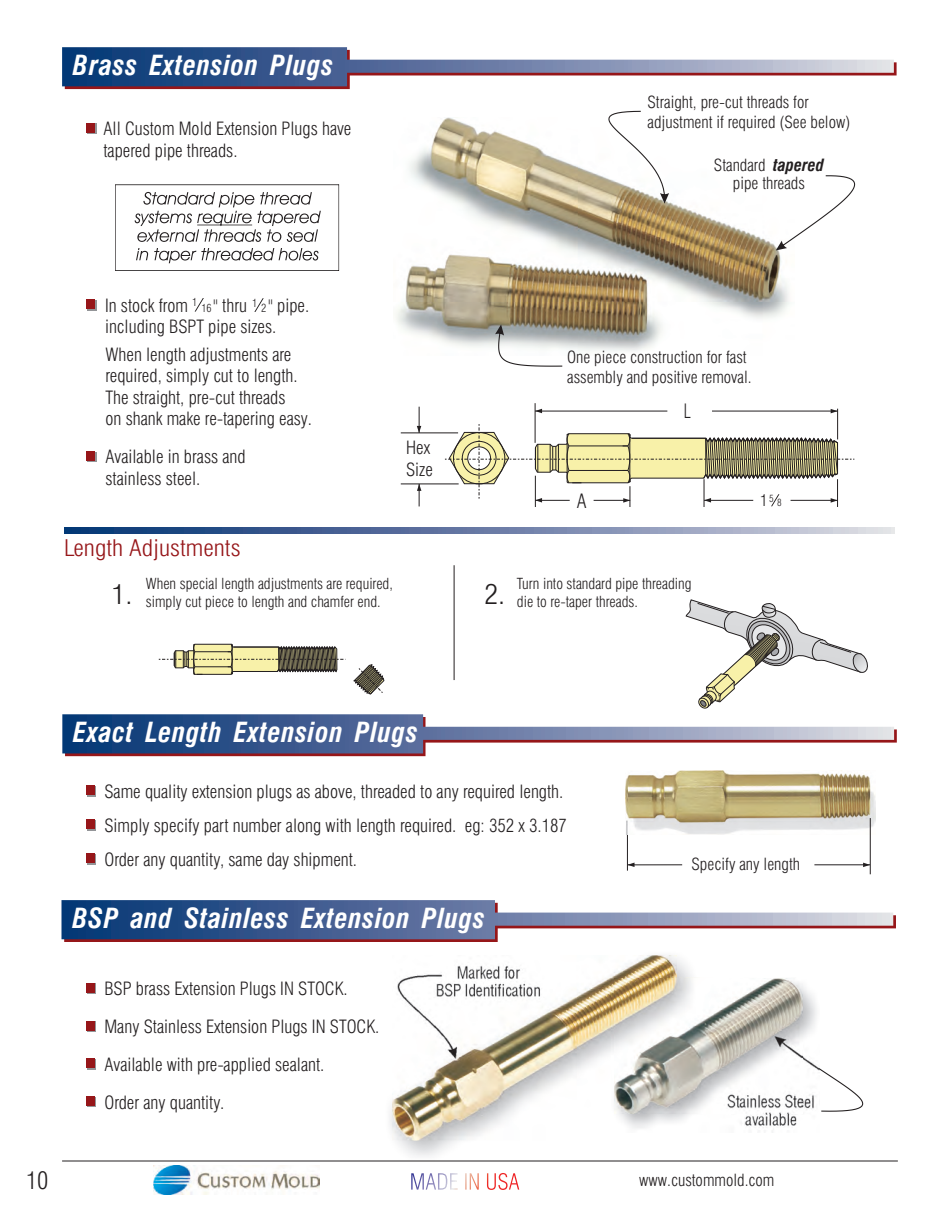
<style>
.page{position:relative;width:945px;height:1215px;background:#fff}
.page>*{position:absolute;margin:0;border:0;box-sizing:border-box;transform-origin:0 0}
.t1{font:italic 700 condensed 27px "Swiss 721 BT";letter-spacing:.025em;color:#fff}
.t2{font:300 condensed 27px "Swiss 721 BT";color:#231f20;scale:1.11 1}
.t3{font:300 condensed 24px "Swiss 721 BT";color:#231f20}
.t4{font:300 condensed 22.5px "Swiss 721 BT";color:#961619;scale:1.11 1}
.t5{font:300 condensed 19.5px "Swiss 721 BT";color:#231f20}
.t6{font:300 condensed 19.5px "Swiss 721 BT";color:#231f20;scale:.85 1}
.t7{font:300 condensed 18px/21.6px "Swiss 721 BT";color:#231f20}
.t8{font:300 condensed 16.5px/19.8px "Swiss 721 BT";color:#231f20}
.t9{font:300 condensed 15px/18px "Swiss 721 BT";color:#231f20}
.t10{font:300 condensed 11.1px "Swiss 721 BT";color:#231f20}
.t11{font:300 condensed 9.75px "Swiss 721 BT";color:#231f20}
.s1{font-weight:700;font-style:italic}
.s2{font-size:16.05px}
</style>
<div class="page">
<img style="left:396px;top:118px;width:393px;height:233px">
<svg style="left:495px;top:324px;width:67px;height:43px"></svg>
<svg style="left:608px;top:111px;width:61px;height:93px"></svg>
<svg style="left:776px;top:175px;width:79px;height:75px"></svg>
<hr style="left:535px;top:403px;width:1px;height:40px;background:#231f20">
<hr style="left:837px;top:409px;width:1px;height:30px;background:#231f20">
<hr style="left:535px;top:411px;width:132px;height:1px;background:#231f20">
<svg style="left:535px;top:409px;width:7px;height:4px"></svg>
<hr style="left:712px;top:411px;width:126px;height:1px;background:#231f20">
<svg style="left:831px;top:409px;width:7px;height:4px"></svg>
<svg style="left:417px;top:407px;width:4px;height:26px"></svg>
<hr style="left:401px;top:433px;width:57px;height:1px;background:#231f20">
<hr style="left:401px;top:484px;width:58px;height:1px;background:#231f20">
<svg style="left:417px;top:484px;width:4px;height:22px"></svg>
<svg style="left:445px;top:424px;width:409px;height:83px"></svg>
<svg style="left:115px;top:184px;width:224px;height:87px"></svg>
<svg style="left:65px;top:62px;width:832px;height:27px"></svg>
<img style="left:62px;top:47px;width:832px;height:39px">
<svg style="left:159px;top:643px;width:185px;height:32px"></svg>
<svg style="left:353px;top:664px;width:31px;height:30px"></svg>
<hr style="left:454px;top:565px;width:1px;height:115px;background:#231f20">
<svg style="left:686px;top:599px;width:182px;height:110px"></svg>
<img style="left:64px;top:527px;width:831px;height:6px">
<svg style="left:88px;top:124px;width:8px;height:10px"></svg>
<div style="left:87px;top:123px;width:8px;height:10px;background:#961619"></div>
<svg style="left:195px;top:298px;width:9px;height:14px"></svg>
<svg style="left:254px;top:298px;width:10px;height:14px"></svg>
<svg style="left:88px;top:300px;width:8px;height:10px"></svg>
<div style="left:87px;top:299px;width:8px;height:10px;background:#961619"></div>
<svg style="left:88px;top:452px;width:8px;height:10px"></svg>
<div style="left:87px;top:451px;width:8px;height:10px;background:#961619"></div>
<img style="left:386px;top:959px;width:311px;height:202px">
<img style="left:393px;top:955px;width:284px;height:185px">
<svg style="left:64px;top:915px;width:832px;height:27px"></svg>
<img style="left:62px;top:900px;width:831px;height:39px">
<svg style="left:87px;top:984px;width:9px;height:10px"></svg>
<div style="left:86px;top:983px;width:9px;height:10px;background:#961619"></div>
<svg style="left:87px;top:1022px;width:9px;height:10px"></svg>
<div style="left:86px;top:1021px;width:9px;height:9px;background:#961619"></div>
<svg style="left:87px;top:1059px;width:9px;height:10px"></svg>
<div style="left:86px;top:1058px;width:9px;height:10px;background:#961619"></div>
<svg style="left:87px;top:1097px;width:9px;height:10px"></svg>
<div style="left:86px;top:1096px;width:9px;height:10px;background:#961619"></div>
<svg style="left:819px;top:1068px;width:44px;height:44px"></svg>
<img style="left:611px;top:977px;width:208px;height:155px">
<img style="left:615px;top:979px;width:188px;height:134px">
<hr style="left:62px;top:1161px;width:836px;height:1px;background:#231f20">
<img style="left:154px;top:1166px;width:166px;height:28px">
<svg style="left:411px;top:1173px;width:109px;height:17px"></svg>
<hr style="left:814px;top:865px;width:56px;height:1px;background:#231f20">
<svg style="left:863px;top:863px;width:7px;height:4px"></svg>
<hr style="left:628px;top:865px;width:54px;height:1px;background:#231f20">
<svg style="left:628px;top:863px;width:7px;height:4px"></svg>
<hr style="left:627px;top:820px;width:1px;height:51px;background:#231f20">
<img style="left:626px;top:771px;width:250px;height:64px">
<hr style="left:870px;top:818px;width:1px;height:56px;background:#231f20">
<svg style="left:65px;top:729px;width:832px;height:27px"></svg>
<img style="left:62px;top:714px;width:832px;height:39px">
<svg style="left:87px;top:787px;width:9px;height:9px"></svg>
<div style="left:86px;top:785px;width:9px;height:10px;background:#961619"></div>
<svg style="left:87px;top:821px;width:9px;height:9px"></svg>
<div style="left:86px;top:819px;width:9px;height:10px;background:#961619"></div>
<svg style="left:87px;top:855px;width:9px;height:9px"></svg>
<div style="left:86px;top:853px;width:9px;height:10px;background:#961619"></div>
<h1 class="t1" style="left:73px;top:55px;width:262px">Brass Extension Plugs</h1>
<p class="t7" style="left:104px;top:120px;width:250px">All Custom Mold Extension Plugs have tapered pipe threads.</p>
<p class="t7" style="left:105px;top:296px;width:84px">In stock from</p>
<p class="t7" style="left:105px;top:296px;width:206px;text-indent:108px">" thru " pipe. including BSPT pipe sizes.</p>
<p class="t10" style="left:192px;top:298px;width:7px">1</p>
<p class="t10" style="left:252px;top:298px;width:7px">1</p>
<p class="t10" style="left:201px;top:303px;width:12px">16</p>
<p class="t10" style="left:261px;top:304px;width:7px">2</p>
<p class="t7" style="left:105px;top:345px;width:208px">When length adjustments are required, simply cut to length.<br>The straight, pre-cut threads<br>on shank make re-tapering easy.</p>
<p class="t7" style="left:105px;top:448px;width:142px">Available in brass and stainless steel.</p>
<p class="t4" style="left:64px;top:539px;width:160px">Length Adjustments</p>
<p class="t7" style="left:406px;top:439px;width:28px">Hex<br>Size</p>
<p class="t8" style="left:648px;top:94px;width:204px">Straight, pre-cut threads for adjustment if required (See below)</p>
<p class="t8" style="left:714px;top:158px;width:112px;line-height:17.9px;text-align:center">Standard <span class="s1">tapered </span>pipe threads</p>
<p class="t8" style="left:567px;top:349px;width:186px">One piece construction for fast assembly and positive removal.</p>
<p class="t5" style="left:577px;top:493px;width:11px">A</p>
<p class="t6" style="left:684px;top:404px;width:10px">L</p>
<p class="t11" style="left:760px;top:497px;width:23px">5<span class="s2">1</span> 8</p>
<p class="t9" style="left:146px;top:576px;width:249px">When special length adjustments are required, simply cut piece to length and chamfer end.</p>
<p class="t9" style="left:517px;top:576px;width:176px">Turn into standard pipe threading die to re-taper threads.</p>
<h1 class="t2" style="left:111px;top:583px;width:21px">1.</h1>
<h1 class="t2" style="left:484px;top:583px;width:21px">2.</h1>
<h2 class="t3" style="left:26px;top:1170px;width:24px">10</h2>
<h1 class="t1" style="left:73px;top:722px;width:346px">Exact Length Extension Plugs</h1>
<p class="t7" style="left:104px;top:776px;width:464px;line-height:34px">Same quality extension plugs as above, threaded to any required length.<br>Simply specify part number along with length required. eg: 352 x 3.187<br>Order any quantity, same day shipment.</p>
<h1 class="t1" style="left:72px;top:908px;width:414px">BSP and Stainless Extension Plugs</h1>
<p class="t7" style="left:104px;top:972px;width:276px;line-height:37.8px">BSP brass Extension Plugs IN STOCK.<br>Many Stainless Extension Plugs IN STOCK.<br>Available with pre-applied sealant.<br>Order any quantity.</p>
<p class="t8" style="left:692px;top:856px;width:110px">Specify any length</p>
<p class="t8" style="left:639px;top:1172px;width:137px">www.custommold.com</p>
</div>
